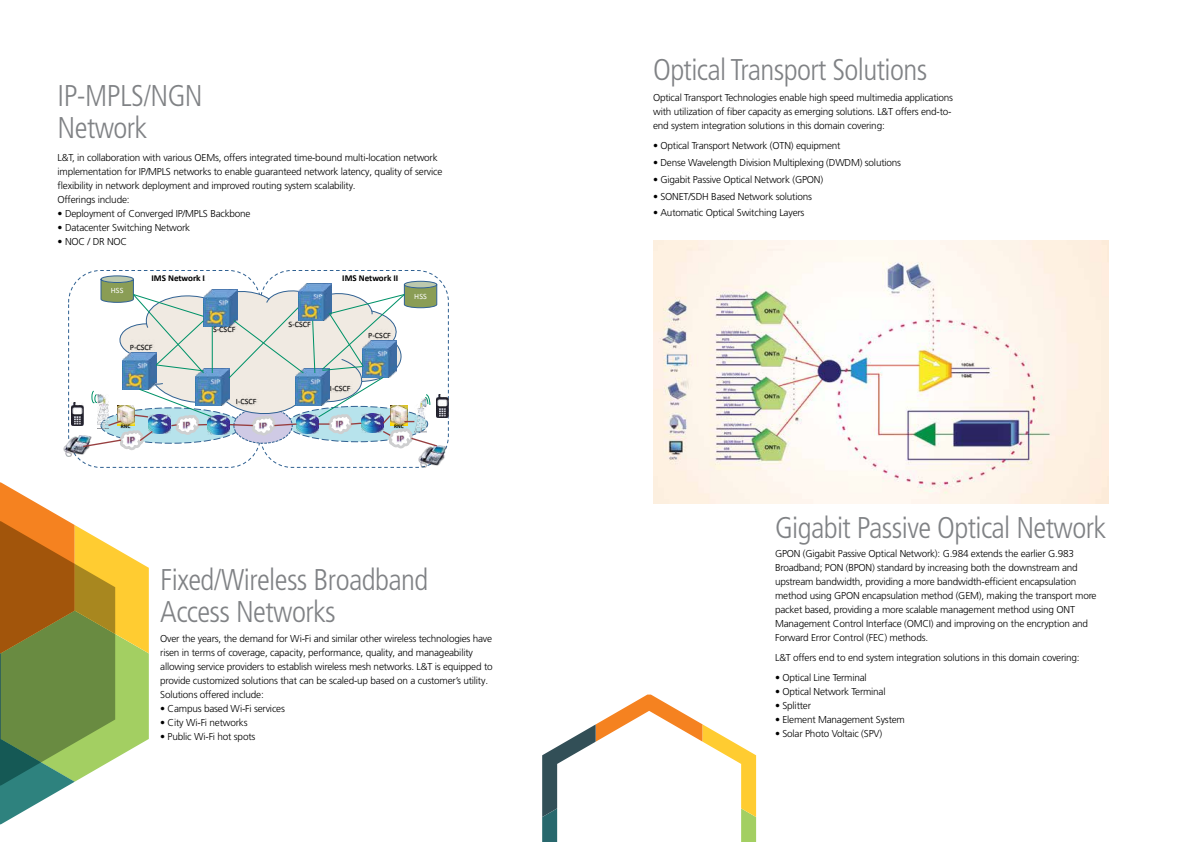
<style>
.page{position:relative;width:1191px;height:842px;background:#fff}
.page>*{position:absolute;margin:0;border:0;box-sizing:border-box;transform-origin:0 0}
.t1{font:300 condensed 30px/32px "Frutiger LT Pro";letter-spacing:-.02em;color:#808285}
.t2{font:300 10px/14px "Frutiger LT Pro";letter-spacing:-.02em;color:#000}
.t3{font:700 9px "Calibri";color:#000}
.t4{font:8.1px "Calibri";color:#000}
.t5{font:8.1px "Calibri";color:#fff}
.t6{font:700 5.4px "Calibri";color:#000}
</style>
<div class="page">
<div style="left:260px;top:270px;width:189px;height:198px;background:#fff;border:1px dashed #306192;border-radius:31px"></div>
<div style="left:68px;top:270px;width:193px;height:198px;background:#fff;border:1px dashed #306192;border-radius:32px"></div>
<img style="left:71px;top:403px;width:11px;height:22px">
<img style="left:63px;top:435px;width:19px;height:22px">
<img style="left:438px;top:395px;width:10px;height:22px">
<img style="left:418px;top:446px;width:28px;height:21px">
<img style="left:82px;top:275px;width:356px;height:184px">
<img style="left:337px;top:270px;width:66px;height:18px">
<img style="left:146px;top:270px;width:64px;height:19px">
<img style="left:125px;top:340px;width:4px;height:17px">
<img style="left:129px;top:340px;width:3px;height:17px">
<img style="left:132px;top:340px;width:26px;height:17px">
<img style="left:363px;top:328px;width:4px;height:17px">
<img style="left:367px;top:328px;width:3px;height:17px">
<img style="left:370px;top:328px;width:26px;height:17px">
<img style="left:284px;top:316px;width:3px;height:17px">
<img style="left:287px;top:316px;width:3px;height:17px">
<img style="left:290px;top:316px;width:26px;height:17px">
<img style="left:208px;top:322px;width:4px;height:17px">
<img style="left:212px;top:322px;width:2px;height:17px">
<img style="left:214px;top:322px;width:26px;height:17px">
<img style="left:325px;top:381px;width:2px;height:17px">
<img style="left:327px;top:381px;width:2px;height:17px">
<img style="left:329px;top:381px;width:26px;height:17px">
<img style="left:231px;top:394px;width:2px;height:17px">
<img style="left:233px;top:394px;width:2px;height:17px">
<img style="left:235px;top:394px;width:26px;height:17px">
<img style="left:118px;top:422px;width:16px;height:11px">
<img style="left:391px;top:421px;width:16px;height:12px">
<img style="left:653px;top:241px;width:455px;height:263px">
<svg style="left:0;top:482px;width:149px;height:342px"></svg>
<svg style="left:542px;top:694px;width:214px;height:148px"></svg>
<h1 class="t1" style="left:58px;top:80px;width:147px">IP-MPLS/NGN<br>Network</h1>
<p class="t2" style="left:58px;top:150px;width:386px">L&amp;T, in collaboration with various OEMs, offers integrated time-bound multi-location network implementation for IP/MPLS networks to enable guaranteed network latency, quality of service flexibility in network deployment and improved routing system scalability.<br>Offerings include:</p>
<p class="t2" style="left:58px;top:206px;width:194px">• Deployment of Converged IP/MPLS Backbone</p>
<p class="t2" style="left:58px;top:220px;width:134px">• Datacenter Switching Network</p>
<p class="t2" style="left:58px;top:234px;width:71px">• NOC / DR NOC</p>
<p class="t5" style="left:111px;top:286px;width:14px">HSS</p>
<p class="t3" style="left:151px;top:272px;width:55px">IMS Network I</p>
<p class="t3" style="left:342px;top:272px;width:57px">IMS Network II</p>
<p class="t4" style="left:213px;top:324px;width:24px">S-CSCF</p>
<p class="t4" style="left:288px;top:319px;width:24px">S-CSCF</p>
<p class="t4" style="left:368px;top:330px;width:24px">P-CSCF</p>
<p class="t4" style="left:130px;top:342px;width:24px">P-CSCF</p>
<p class="t5" style="left:414px;top:291px;width:14px">HSS</p>
<p class="t4" style="left:236px;top:396px;width:22px">I-CSCF</p>
<p class="t4" style="left:330px;top:383px;width:22px">I-CSCF</p>
<p class="t6" style="left:121px;top:423px;width:11px">RNC</p>
<p class="t6" style="left:394px;top:423px;width:11px">RNC</p>
<h1 class="t1" style="left:160px;top:564px;width:269px">Fixed/Wireless Broadband<br>Access Networks</h1>
<p class="t2" style="left:160px;top:631px;width:334px">Over the years, the demand for Wi-Fi and similar other wireless technologies have risen in terms of coverage, capacity, performance, quality, and manageability allowing service providers to establish wireless mesh networks. L&amp;T is equipped to provide customized solutions that can be scaled-up based on a customer’s utility.<br>Solutions offered include:</p>
<p class="t2" style="left:160px;top:701px;width:126px">• Campus based Wi-Fi services</p>
<p class="t2" style="left:160px;top:715px;width:89px">• City Wi-Fi networks</p>
<p class="t2" style="left:160px;top:729px;width:97px">• Public Wi-Fi hot spots</p>
<h1 class="t1" style="left:653px;top:54px;width:276px">Optical Transport Solutions</h1>
<p class="t2" style="left:653px;top:91px;width:301px">Optical Transport Technologies enable high speed multimedia applications with utilization of fiber capacity as emerging solutions. L&amp;T offers end-to&shy;end system integration solutions in this domain covering:</p>
<p class="t2" style="left:653px;top:139px;width:189px">• Optical Transport Network (OTN) equipment</p>
<p class="t2" style="left:653px;top:155px;width:249px">• Dense Wavelength Division Multiplexing (DWDM) solutions</p>
<p class="t2" style="left:653px;top:172px;width:171px">• Gigabit Passive Optical Network (GPON)</p>
<p class="t2" style="left:653px;top:189px;width:160px">• SONET/SDH Based Network solutions</p>
<p class="t2" style="left:653px;top:206px;width:153px">• Automatic Optical Switching Layers</p>
<h1 class="t1" style="left:775px;top:511px;width:332px">Gigabit Passive Optical Network</h1>
<p class="t2" style="left:775px;top:547px;width:323px">GPON (Gigabit Passive Optical Network): G.984 extends the earlier G.983<br>Broadband; PON (BPON) standard by increasing both the downstream and upstream bandwidth, providing a more bandwidth-efficient encapsulation method using GPON encapsulation method (GEM), making the transport more packet based, providing a more scalable management method using ONT Management Control Interface (OMCI) and improving on the encryption and Forward Error Control (FEC) methods.</p>
<p class="t2" style="left:775px;top:650px;width:306px">L&amp;T offers end to end system integration solutions in this domain covering:</p>
<p class="t2" style="left:775px;top:670px;width:93px">• Optical Line Terminal</p>
<p class="t2" style="left:775px;top:684px;width:112px">• Optical Network Terminal</p>
<p class="t2" style="left:775px;top:698px;width:37px">• Splitter</p>
<p class="t2" style="left:775px;top:712px;width:131px">• Element Management System</p>
<p class="t2" style="left:775px;top:726px;width:109px">• Solar Photo Voltaic (SPV)</p>
</div>
